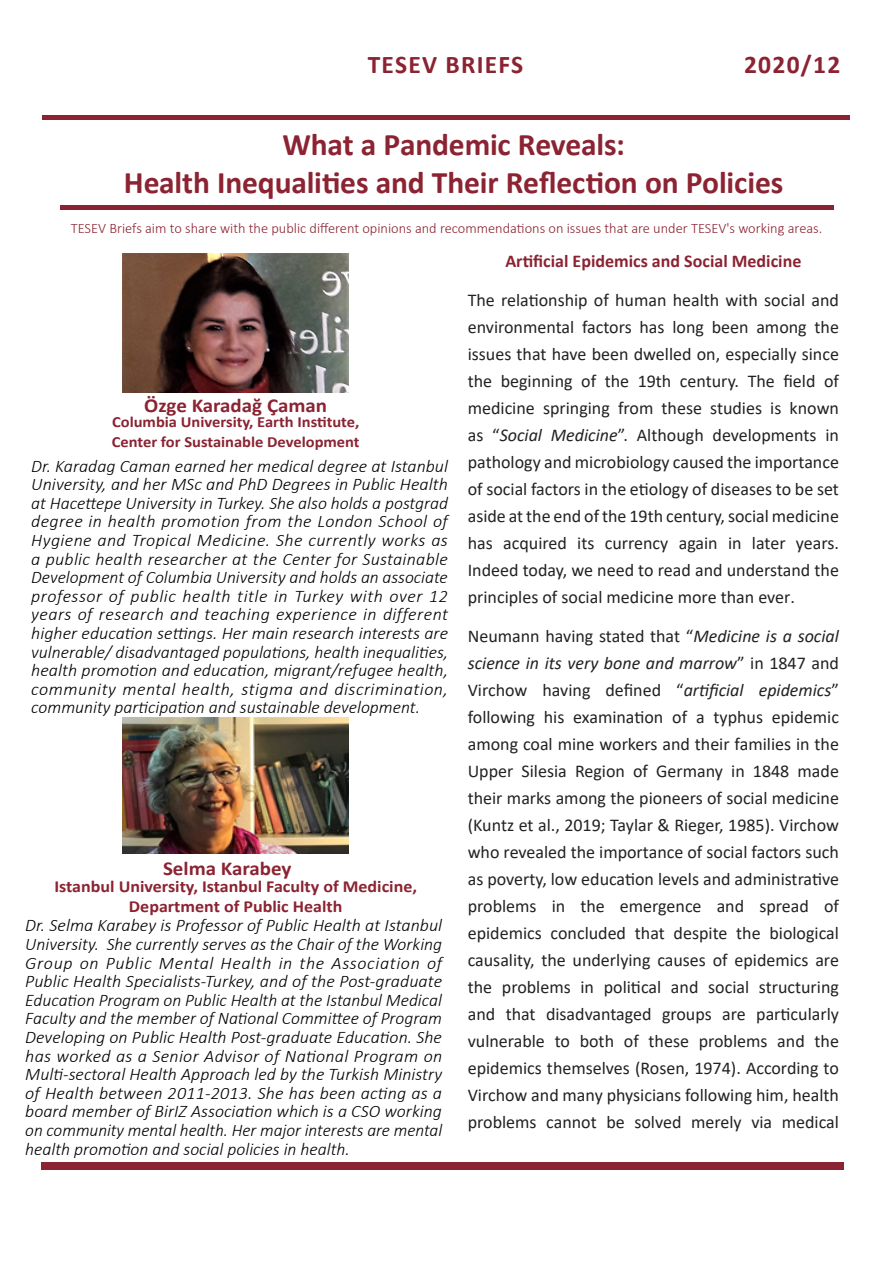
<style>
.page{position:relative;width:893px;height:1263px;background:#fff}
.page>*{position:absolute;margin:0;border:0;box-sizing:border-box;transform-origin:0 0}
.t1{font:700 31.5px "Calibri";letter-spacing:-.005em;color:#8b2332}
.t2{font:700 25.5px "Calibri";letter-spacing:.05em;color:#8b2332}
.t3{font:700 19.8px "Calibri";color:#8b2332;scale:1.06 1}
.No_Spacing{font:18px/27px "Calibri";color:#222;text-align:justify}
.No_Spacing-2{font:700 18px "Calibri";color:#8b2332}
.eski_FES{font:italic 300 17.7px/18.6px "Calibri";color:#000;text-align:justify}
.t4{font:700 16.95px/19.5px "Calibri";color:#8b2332;text-align:center;scale:1.06 1}
.t5{font:700 15.45px "Calibri";color:#8b2332;scale:1.06 1}
.t6{font:300 14.4px "Calibri";color:#8b2332}
.s1{font-style:italic}
</style>
<div class="page">
<div style="left:43px;top:115px;width:807px;height:5px;background:#8b2332"></div>
<hr style="left:60px;top:205px;width:773px;height:4px;background:#8b2332">
<div style="left:41px;top:1162px;width:803px;height:7px;background:#8b2332"></div>
<img style="left:123px;top:253px;width:226px;height:140px">
<img style="left:123px;top:718px;width:226px;height:135px">
<p class="t2" style="left:368px;top:47px;width:157px">TESEV BRIEFS</p>
<p class="t2" style="left:744px;top:47px;width:98px">2020/12</p>
<p class="t1" style="left:283px;top:123px;width:344px">What a Pandemic Reveals:</p>
<p class="t1" style="left:124px;top:161px;width:661px">Health Inequalities and Their Reflection on Policies</p>
<p class="t6" style="left:71px;top:220px;width:753px">TESEV Briefs aim to share with the public different opinions and recommendations on issues that are under TESEV's working areas.</p>
<p class="t3" style="left:144px;top:391px;width:174px">Özge Karadağ Çaman</p>
<p class="t5" style="left:112px;top:411px;width:235px">Columbia University, Earth Institute,</p>
<p class="t5" style="left:112px;top:430px;width:235px">Center for Sustainable Development</p>
<p class="eski_FES" style="left:31px;top:456px;width:418px">Dr. Karadag Caman earned her medical degree at Istanbul University, and her MSc and PhD Degrees in Public Health at Hacettepe University in Turkey. She also holds a postgrad degree in health promotion from the London School of Hygiene and Tropical Medicine. She currently works as a public health researcher at the Center for Sustainable Development of Columbia University and holds an associate professor of public health title in Turkey with over 12 years of research and teaching experience in different higher education settings. Her main research interests are vulnerable/ disadvantaged populations, health inequalities, health promotion and education, migrant/refugee health, community mental health, stigma and discrimination, community participation and sustainable development.</p>
<p class="t3" style="left:163px;top:854px;width:123px">Selma Karabey</p>
<p class="t4" style="left:54px;top:877px;width:344px">Istanbul University, Istanbul Faculty of Medicine,<br>Department of Public Health</p>
<p class="eski_FES" style="left:25px;top:916px;width:418px">Dr. Selma Karabey is Professor of Public Health at Istanbul University. She currently serves as the Chair of the Working Group on Public Mental Health in the Association of Public Health Specialists-Turkey, and of the Post-graduate Education Program on Public Health at the Istanbul Medical Faculty and the member of National Committee of Program Developing on Public Health Post-graduate Education. She has worked as a Senior Advisor of National Program on Multi-sectoral Health Approach led by the Turkish Ministry of Health between 2011-2013. She has been acting as a board member of BirIZ Association which is a CSO working on community mental health. Her major interests are mental health promotion and social policies in health.</p>
<p class="No_Spacing-2" style="left:505px;top:248px;width:297px">Artificial Epidemics and Social Medicine</p>
<p class="No_Spacing" style="left:468px;top:286px;width:373px">The relationship of human health with social and environmental factors has long been among the issues that have been dwelled on, especially since the beginning of the 19th century. The field of medicine springing from these studies is known as “<span class="s1">Social Medicine</span>”. Although developments in pathology and microbiology caused the importance of social factors in the etiology of diseases to be set aside at the end of the 19th century, social medicine has acquired its currency again in later years.<br>Indeed today, we need to read and understand the principles of social medicine more than ever.</p>
<p class="No_Spacing" style="left:468px;top:622px;width:373px">Neumann having stated that “<span class="s1">Medicine is a social science in its very bone and marrow</span>” in 1847 and Virchow having defined “<span class="s1">artificial epidemics</span>” following his examination of a typhus epidemic among coal mine workers and their families in the Upper Silesia Region of Germany in 1848 made their marks among the pioneers of social medicine (Kuntz et al., 2019; Taylar &amp; Rieger, 1985). Virchow who revealed the importance of social factors such as poverty, low education levels and administrative problems in the emergence and spread of epidemics concluded that despite the biological causality, the underlying causes of epidemics are the problems in political and social structuring and that disadvantaged groups are particularly vulnerable to both of these problems and the epidemics themselves (Rosen, 1974). According to Virchow and many physicians following him, health problems cannot be solved merely via medical</p>
</div>
